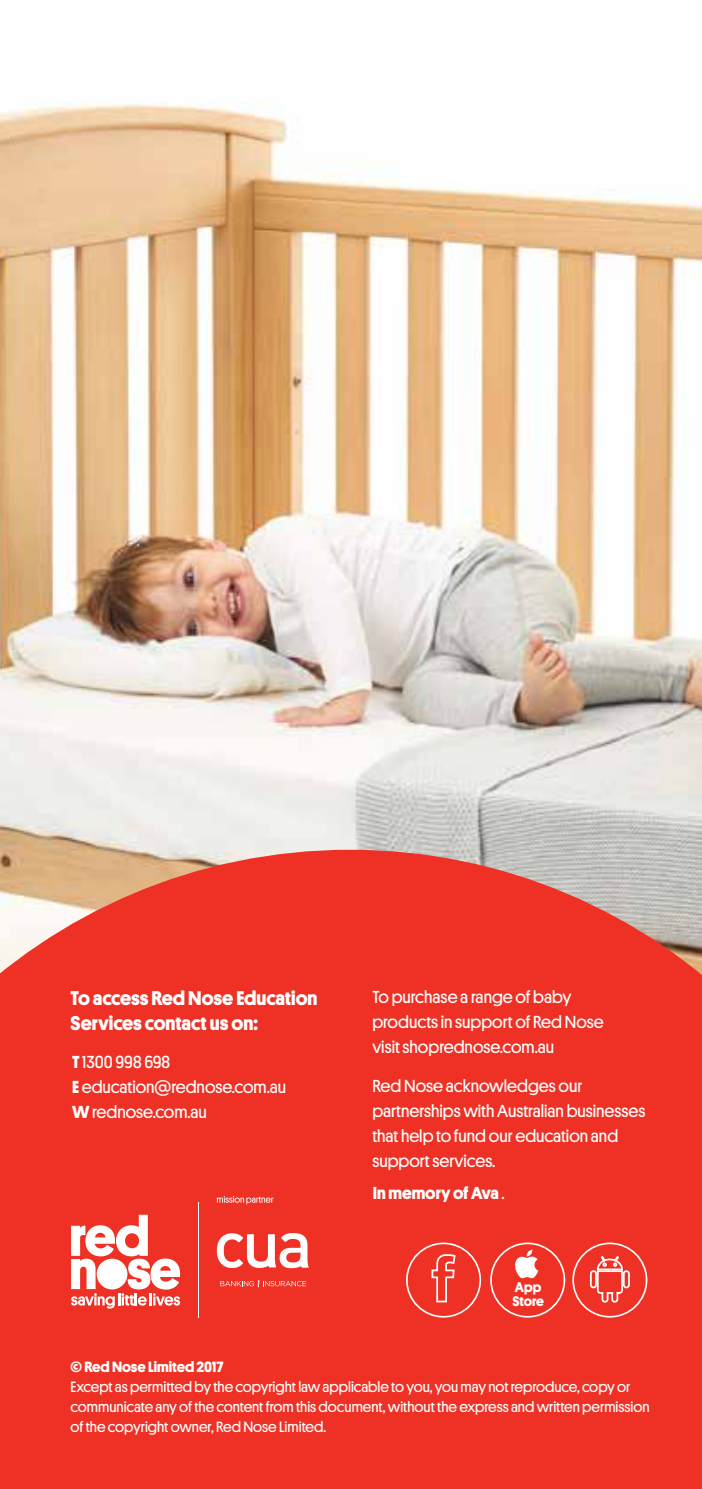
<style>
.page{position:relative;width:702px;height:1489px;background:#fff}
.page>*{position:absolute;margin:0;border:0;box-sizing:border-box;transform-origin:0 0}
.t1{font:700 20px/25px "Platform";color:#fff}
.t2{font:17.5px/25px "Platform";color:#fff}
.t3{font:700 17.5px "Platform";color:#fff}
.t4{font:15px/20px "Platform";color:#fff}
.t5{font:700 15px "Platform";color:#fff}
.t6{font:700 14px/14px "Platform";letter-spacing:-.005em;color:#fff}
.s1{font-weight:700}
.s2{font-weight:400}
</style>
<div class="page">
<img style="left:0;top:103px;width:702px;height:746px">
<div style="left:0;top:849px;width:702px;height:639px;background:#ee3124"></div>
<div style="left:572px;top:1242px;width:75px;height:75px;border:2px solid #fff;border-radius:50%"></div>
<svg style="left:596px;top:1254px;width:27px;height:49px"></svg>
<div style="left:590px;top:1270px;width:7px;height:18px;border:2px solid #fff;border-radius:3px"></div>
<div style="left:623px;top:1270px;width:6px;height:18px;border:2px solid #fff;border-radius:3px"></div>
<div style="left:490px;top:1242px;width:75px;height:75px;border:2px solid #fff;border-radius:50%"></div>
<svg style="left:514px;top:1249px;width:24px;height:29px"></svg>
<div style="left:406px;top:1242px;width:75px;height:75px;border:2px solid #fff;border-radius:50%"></div>
<svg style="left:430px;top:1253px;width:26px;height:50px"></svg>
<hr style="left:198px;top:1202px;width:1px;height:115px;background:#fff">
<svg style="left:217px;top:1195px;width:56px;height:9px"></svg>
<svg style="left:217px;top:1232px;width:92px;height:36px"></svg>
<svg style="left:220px;top:1280px;width:86px;height:7px"></svg>
<svg style="left:71px;top:1214px;width:109px;height:94px"></svg>
<p class="t1" style="left:71px;top:984px;width:248px">To access Red Nose Education<br>Services contact us on:</p>
<p class="t2" style="left:72px;top:1048px;width:216px"><span class="s1">T</span> 1300 998 698<br><span class="s1">E</span> education@rednose.com.au<br><span class="s1">W</span> rednose.com.au</p>
<p class="t2" style="left:372px;top:983px;width:233px">To purchase a range of baby products in support of Red Nose visit shoprednose.com.au</p>
<p class="t2" style="left:372px;top:1072px;width:274px">Red Nose acknowledges our partnerships with Australian businesses that help to fund our education and support services.</p>
<p class="t3" style="left:372px;top:1180px;width:133px">In memory of Ava <span class="s2">.</span></p>
<p class="t6" style="left:512px;top:1278px;width:33px">App<br>Store</p>
<p class="t5" style="left:71px;top:1355px;width:155px">© Red Nose Limited 2017</p>
<p class="t4" style="left:71px;top:1375px;width:580px">Except as permitted by the copyright law applicable to you, you may not reproduce, copy or communicate any of the content from this document, without the express and written permission of the copyright owner, Red Nose Limited.</p>
</div>
